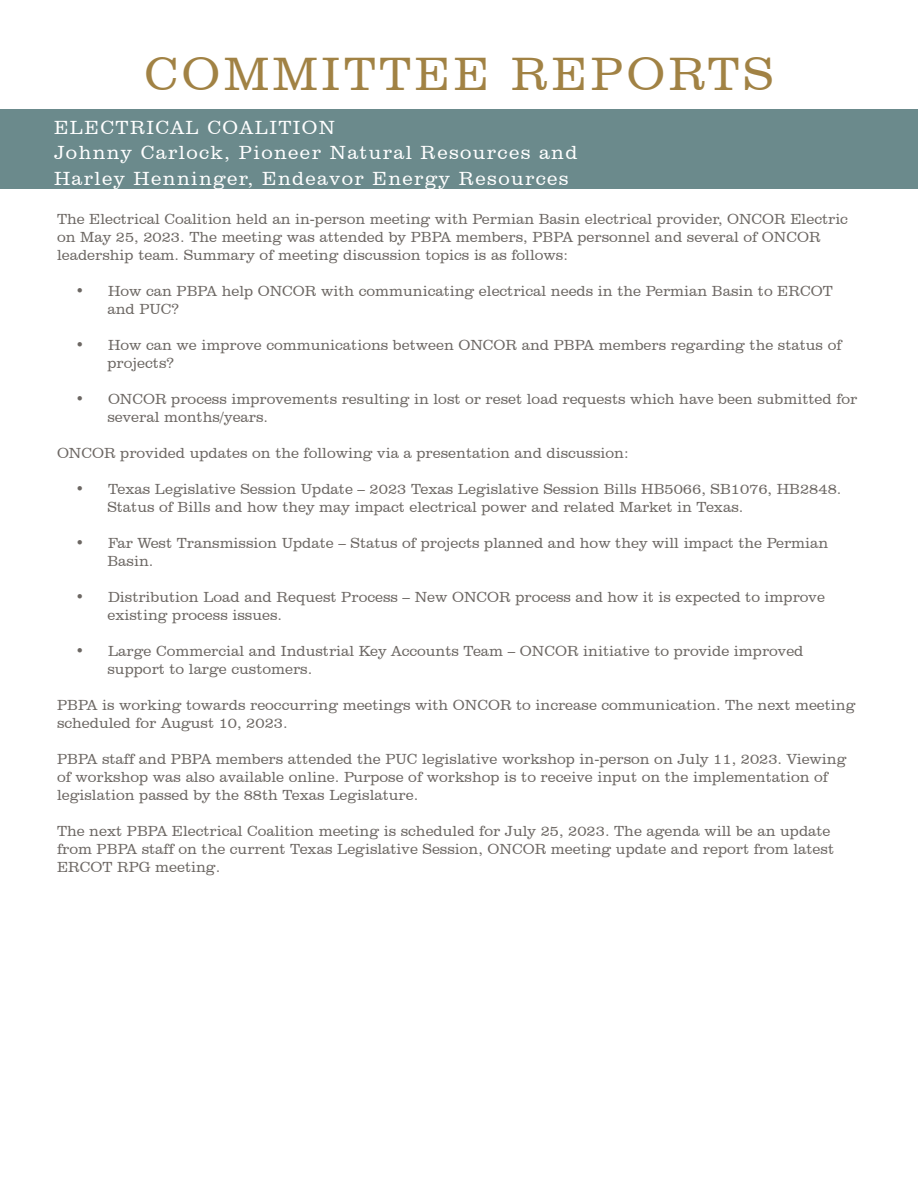
<style>
.page{position:relative;width:918px;height:1188px;background:#fff}
.page>*{position:absolute;margin:0;border:0;box-sizing:border-box;transform-origin:0 0}
.t1{font:300 48px "Clarendon BT";letter-spacing:.07em;color:#a18244}
.t2{font:300 19.5px/25.5px "Clarendon BT";letter-spacing:.07em;color:#fff}
.t3{font:300 15px/18px "Clarendon BT";color:#6c6763}
</style>
<div class="page">
<div style="left:0;top:109px;width:918px;height:80px;background:#6b8a8c"></div>
<p class="t1" style="left:145px;top:45px;width:630px">COMMITTEE REPORTS</p>
<p class="t2" style="left:54px;top:114px;width:525px">ELECTRICAL COALITION<br>Johnny Carlock, Pioneer Natural Resources and</p>
<p class="t2" style="left:54px;top:165px;width:516px">Harley Henninger, Endeavor Energy Resources</p>
<p class="t3" style="left:57px;top:209px;width:793px">The Electrical Coalition held an in-person meeting with Permian Basin electrical provider, ONCOR Electric on May 25, 2023. The meeting was attended by PBPA members, PBPA personnel and several of ONCOR leadership team. Summary of meeting discussion topics is as follows:</p>
<p class="t3" style="left:75px;top:281px;width:759px">• How can PBPA help ONCOR with communicating electrical needs in the Permian Basin to ERCOT</p>
<p class="t3" style="left:107px;top:299px;width:73px">and PUC?</p>
<p class="t3" style="left:75px;top:335px;width:768px">• How can we improve communications between ONCOR and PBPA members regarding the status of</p>
<p class="t3" style="left:107px;top:353px;width:68px">projects?</p>
<p class="t3" style="left:75px;top:389px;width:784px">• ONCOR process improvements resulting in lost or reset load requests which have been submitted for</p>
<p class="t3" style="left:107px;top:407px;width:162px">several months/years.</p>
<p class="t3" style="left:57px;top:443px;width:573px">ONCOR provided updates on the following via a presentation and discussion:</p>
<p class="t3" style="left:75px;top:479px;width:768px">• Texas Legislative Session Update – 2023 Texas Legislative Session Bills HB5066, SB1076, HB2848.</p>
<p class="t3" style="left:107px;top:497px;width:637px">Status of Bills and how they may impact electrical power and related Market in Texas.</p>
<p class="t3" style="left:75px;top:533px;width:755px">• Far West Transmission Update – Status of projects planned and how they will impact the Permian</p>
<p class="t3" style="left:107px;top:551px;width:48px">Basin.</p>
<p class="t3" style="left:75px;top:587px;width:751px">• Distribution Load and Request Process – New ONCOR process and how it is expected to improve</p>
<p class="t3" style="left:107px;top:605px;width:176px">existing process issues.</p>
<p class="t3" style="left:75px;top:641px;width:730px">• Large Commercial and Industrial Key Accounts Team – ONCOR initiative to provide improved</p>
<p class="t3" style="left:107px;top:659px;width:206px">support to large customers.</p>
<p class="t3" style="left:57px;top:695px;width:800px">PBPA is working towards reoccurring meetings with ONCOR to increase communication. The next meeting scheduled for August 10, 2023.</p>
<p class="t3" style="left:57px;top:749px;width:791px">PBPA staff and PBPA members attended the PUC legislative workshop in-person on July 11, 2023. Viewing of workshop was also available online. Purpose of workshop is to receive input on the implementation of legislation passed by the 88th Texas Legislature.</p>
<p class="t3" style="left:57px;top:821px;width:779px">The next PBPA Electrical Coalition meeting is scheduled for July 25, 2023. The agenda will be an update from PBPA staff on the current Texas Legislative Session, ONCOR meeting update and report from latest<br>ERCOT RPG meeting.</p>
</div>
